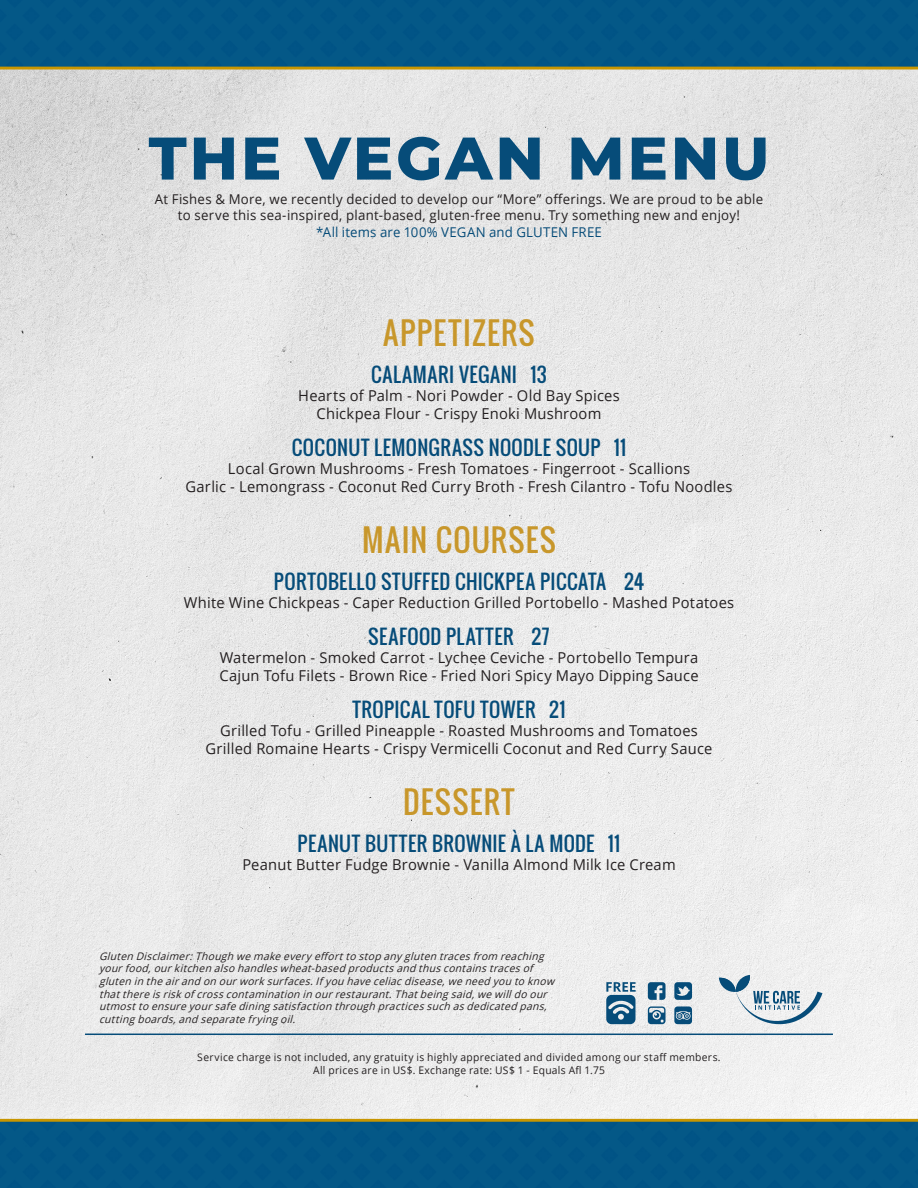
<style>
.page{position:relative;width:918px;height:1188px;background:#fff}
.page>*{position:absolute;margin:0;border:0;box-sizing:border-box;transform-origin:0 0}
.t1{font:800 60px "Montserrat";letter-spacing:.05em;color:#064c79}
.Section{font:30px "Oswald";letter-spacing:.045em;color:#c8972b}
.Item{font:19.5px "Oswald";letter-spacing:.03em;color:#064c79}
.Desc{font:15px/18px "Open Sans";letter-spacing:.015em;color:#231f20;text-align:center}
.Desc-2{font:13.5px/16.2px "Open Sans";letter-spacing:.02em;color:#231f20;text-align:center}
.Desc-3{font:13.5px "Open Sans";letter-spacing:.01em;color:#064c79}
.Desc-4{font:italic 10.5px/12.6px "Open Sans";letter-spacing:.03em;color:#231f20}
.Desc-5{font:10.5px "Open Sans";letter-spacing:.03em;color:#231f20}
</style>
<div class="page">
<img style="left:0;top:0;width:918px;height:1188px">
<hr style="left:85px;top:1034px;width:748px;height:1px;background:#064c79">
<svg style="left:648px;top:982px;width:18px;height:18px"></svg>
<svg style="left:674px;top:982px;width:18px;height:18px"></svg>
<svg style="left:674px;top:1006px;width:18px;height:18px"></svg>
<svg style="left:648px;top:1006px;width:18px;height:18px"></svg>
<svg style="left:606px;top:982px;width:30px;height:42px"></svg>
<svg style="left:719px;top:975px;width:103px;height:54px"></svg>
<p class="t1" style="left:149px;top:114px;width:622px">THE VEGAN MENU</p>
<p class="Desc-2" style="left:155px;top:191px;width:610px">At Fishes &amp; More, we recently decided to develop our “More” offerings. We are proud to be able to serve this sea-inspired, plant-based, gluten-free menu. Try something new and enjoy!</p>
<p class="Desc-3" style="left:316px;top:223px;width:287px">*All items are 100% VEGAN and GLUTEN FREE</p>
<p class="Section" style="left:383px;top:311px;width:153px">APPETIZERS</p>
<p class="Item" style="left:371px;top:360px;width:177px">CALAMARI VEGANI 13</p>
<p class="Desc" style="left:298px;top:386px;width:323px">Hearts of Palm - Nori Powder - Old Bay Spices<br>Chickpea Flour - Crispy Enoki Mushroom</p>
<p class="Item" style="left:292px;top:433px;width:336px">COCONUT LEMONGRASS NOODLE SOUP 11</p>
<p class="Desc" style="left:186px;top:459px;width:548px">Local Grown Mushrooms - Fresh Tomatoes - Fingerroot - Scallions<br>Garlic - Lemongrass - Coconut Red Curry Broth - Fresh Cilantro - Tofu Noodles</p>
<p class="Section" style="left:362px;top:518px;width:195px">MAIN COURSES</p>
<p class="Item" style="left:274px;top:567px;width:372px">PORTOBELLO STUFFED CHICKPEA PICCATA 24</p>
<p class="Desc" style="left:184px;top:593px;width:552px">White Wine Chickpeas - Caper Reduction Grilled Portobello - Mashed Potatoes</p>
<p class="Item" style="left:368px;top:622px;width:183px">SEAFOOD PLATTER 27</p>
<p class="Desc" style="left:219px;top:648px;width:481px;text-align:left">Watermelon - Smoked Carrot - Lychee Ceviche - Portobello Tempura<br>Cajun Tofu Filets - Brown Rice - Fried Nori Spicy Mayo Dipping Sauce</p>
<p class="Item" style="left:352px;top:695px;width:215px">TROPICAL TOFU TOWER 21</p>
<p class="Desc" style="left:206px;top:721px;width:508px">Grilled Tofu - Grilled Pineapple - Roasted Mushrooms and Tomatoes<br>Grilled Romaine Hearts - Crispy Vermicelli Coconut and Red Curry Sauce</p>
<p class="Section" style="left:403px;top:780px;width:113px">DESSERT</p>
<p class="Item" style="left:298px;top:829px;width:324px">PEANUT BUTTER BROWNIE À LA MODE 11</p>
<p class="Desc" style="left:242px;top:855px;width:435px">Peanut Butter Fudge Brownie - Vanilla Almond Milk Ice Cream</p>
<p class="Desc-4" style="left:99px;top:949px;width:460px">GlutenDisclaimer:Thoughwemakeevery efforttostopany glutentracesfrom reaching yourfood,ourkitchenalsohandleswheat-basedproductsandthuscontainstracesof glutenintheairandonourworksurfaces.Ifyouhaveceliacdisease,weneedyoutoknow thatthereisriskofcrosscontaminationinourrestaurant.Thatbeingsaid,wewilldoour utmosttoensureyoursafediningsatisfactionthroughpracticessuchasdedicatedpans, cuttingboards,andseparatefryingoil.</p>
<p class="Desc-5" style="left:197px;top:1050px;width:525px">Service charge is not included, any gratuity is highly appreciated and divided among our staff members.</p>
<p class="Desc-5" style="left:313px;top:1063px;width:294px">All prices are in US$. Exchange rate: US$ 1 - Equals Afl 1.75</p>
</div>
